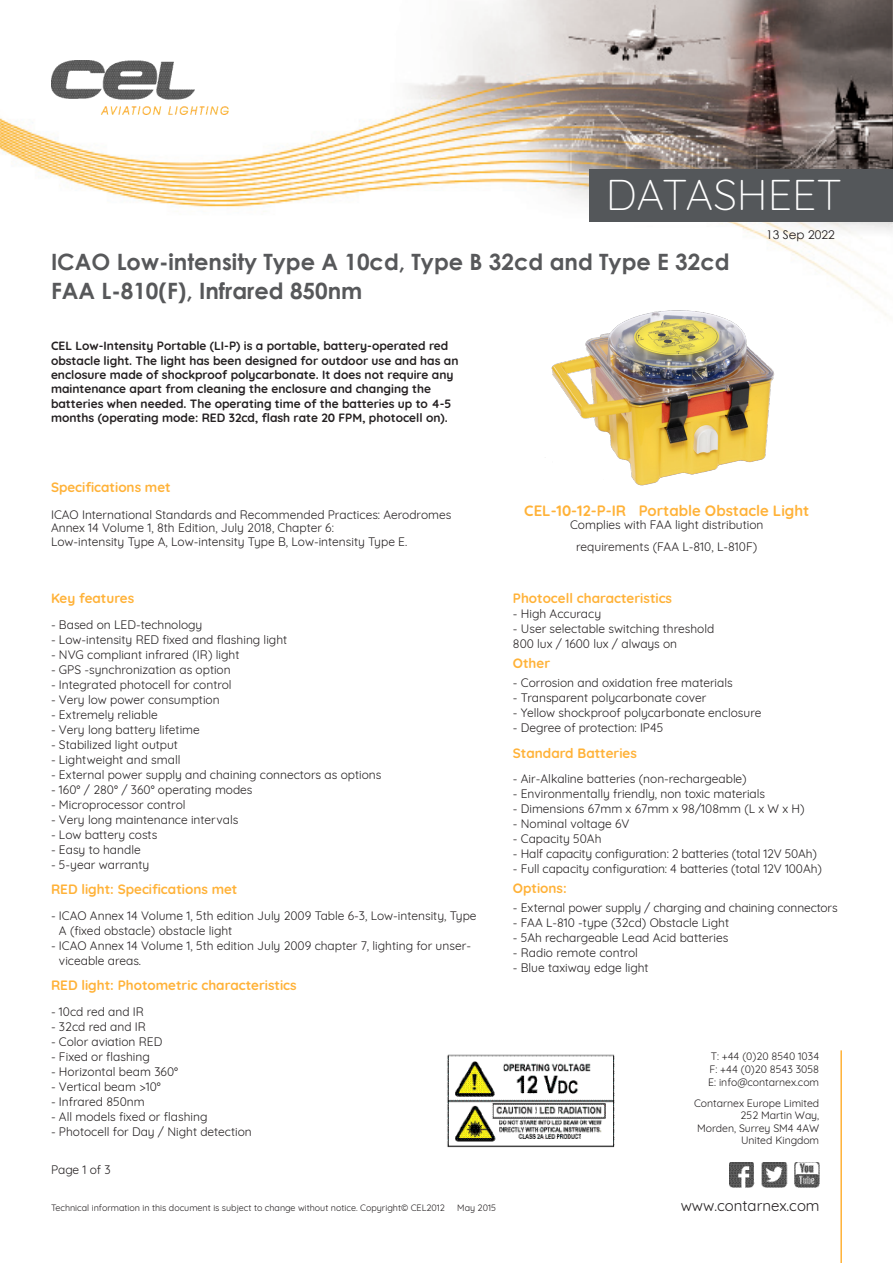
<style>
.page{position:relative;width:893px;height:1263px;background:#fff}
.page>*{position:absolute;margin:0;border:0;box-sizing:border-box;transform-origin:0 0}
.t1{font:300 42.9px "Quicksand";color:#fff}
.t2{font:700 22.5px "Century Gothic";color:#57585a}
.FIG_TITLE{font:700 15px "Quicksand";color:#ffb238}
.t3{font:15px "Quicksand";color:#231f20}
.HEAD1{font:700 13.5px "Quicksand";color:#ffb238}
.TEXT_nospace{font:700 13.5px "Quicksand";color:#ffb238}
.TEXT_nospace-2{font:12px/15px "Quicksand";color:#231f20}
.TEXT_nospace-3{font:700 12px "Quicksand";color:#231f20}
.FIG_TITLE-2{font:12px "Quicksand";color:#231f20}
.HEAD1-2{font:12px "Quicksand";color:#231f20}
.t4{font:12px "Century Gothic";color:#231f20}
.t5{font:10.5px/12.6px "Quicksand";color:#231f20;text-align:justify}
.t6{font:9px "Quicksand";color:#231f20}
</style>
<div class="page">
<img style="left:0;top:0;width:893px;height:315px">
<img style="left:51px;top:61px;width:177px;height:53px">
<div style="left:589px;top:169px;width:304px;height:52px;background:#54575a"></div>
<img style="left:730px;top:1163px;width:89px;height:24px">
<hr style="left:840px;top:1050px;width:2px;height:213px;background:#ffb238">
<img style="left:447px;top:1054px;width:167px;height:94px">
<img style="left:538px;top:300px;width:255px;height:186px">
<h1 class="t1" style="left:606px;top:161px;width:238px">DATASHEET</h1>
<p class="t2" style="left:51px;top:248px;width:680px">ICAO Low-intensity Type A 10cd, Type B 32cd and Type E 32cd</p>
<p class="t2" style="left:51px;top:277px;width:313px">FAA L-810(F), Infrared 850nm</p>
<p class="TEXT_nospace-3" style="left:51px;top:336px;width:399px">CEL Low-Intensity Portable (LI-P) is a portable, battery-operated red</p>
<p class="TEXT_nospace-3" style="left:51px;top:350px;width:409px">obstacle light. The light has been designed for outdoor use and has an</p>
<p class="TEXT_nospace-3" style="left:51px;top:365px;width:404px">enclosure made of shockproof polycarbonate. It does not require any</p>
<p class="TEXT_nospace-3" style="left:51px;top:379px;width:382px">maintenance apart from cleaning the enclosure and changing the</p>
<p class="TEXT_nospace-3" style="left:51px;top:394px;width:402px">batteries when needed. The operating time of the batteries up to 4-5</p>
<p class="TEXT_nospace-3" style="left:51px;top:408px;width:398px">months (operating mode: RED 32cd, flash rate 20 FPM, photocell on).</p>
<p class="t4" style="left:766px;top:226px;width:70px">13 Sep 2022</p>
<p class="HEAD1" style="left:51px;top:476px;width:121px">Specifications met</p>
<p class="HEAD1-2" style="left:51px;top:505px;width:402px">ICAO International Standards and Recommended Practices: Aerodromes</p>
<p class="TEXT_nospace-2" style="left:51px;top:519px;width:284px">Annex 14 Volume 1, 8th Edition, July 2018, Chapter 6:</p>
<p class="TEXT_nospace-2" style="left:51px;top:533px;width:358px">Low-intensity Type A, Low-intensity Type B, Low-intensity Type E.</p>
<p class="HEAD1" style="left:51px;top:587px;width:85px">Key features</p>
<p class="TEXT_nospace-2" style="left:51px;top:616px;width:153px">- Based on LED-technology</p>
<p class="TEXT_nospace-2" style="left:51px;top:631px;width:238px">- Low-intensity RED fixed and flashing light</p>
<p class="TEXT_nospace-2" style="left:51px;top:646px;width:190px">- NVG compliant infrared (IR) light</p>
<p class="TEXT_nospace-2" style="left:51px;top:661px;width:181px">- GPS -synchronization as option</p>
<p class="TEXT_nospace-2" style="left:51px;top:676px;width:182px">- Integrated photocell for control</p>
<p class="TEXT_nospace-2" style="left:51px;top:691px;width:170px">- Very low power consumption</p>
<p class="TEXT_nospace-2" style="left:51px;top:706px;width:108px">- Extremely reliable</p>
<p class="TEXT_nospace-2" style="left:51px;top:721px;width:150px">- Very long battery lifetime</p>
<p class="TEXT_nospace-2" style="left:51px;top:736px;width:128px">- Stabilized light output</p>
<p class="TEXT_nospace-2" style="left:51px;top:751px;width:131px">- Lightweight and small</p>
<p class="TEXT_nospace-2" style="left:51px;top:766px;width:332px">- External power supply and chaining connectors as options</p>
<p class="TEXT_nospace-2" style="left:51px;top:781px;width:203px">- 160° / 280° / 360° operating modes</p>
<p class="TEXT_nospace-2" style="left:51px;top:796px;width:136px">- Microprocessor control</p>
<p class="TEXT_nospace-2" style="left:51px;top:811px;width:189px">- Very long maintenance intervals</p>
<p class="TEXT_nospace-2" style="left:51px;top:826px;width:108px">- Low battery costs</p>
<p class="TEXT_nospace-2" style="left:51px;top:841px;width:91px">- Easy to handle</p>
<p class="TEXT_nospace-2" style="left:51px;top:856px;width:100px">- 5-year warranty</p>
<p class="HEAD1" style="left:51px;top:878px;width:188px">RED light: Specifications met</p>
<p class="TEXT_nospace-2" style="left:59px;top:907px;width:419px;text-indent:-8px">- ICAO Annex 14 Volume 1, 5th edition July 2009 Table 6-3, Low-intensity, Type<br>A (fixed obstacle) obstacle light</p>
<p class="TEXT_nospace-2" style="left:59px;top:937px;width:414px;text-indent:-8px">- ICAO Annex 14 Volume 1, 5th edition July 2009 chapter 7, lighting for unser&shy;viceable areas.</p>
<p class="HEAD1" style="left:51px;top:974px;width:247px">RED light: Photometric characteristics</p>
<p class="TEXT_nospace-2" style="left:51px;top:1003px;width:94px">- 10cd red and IR</p>
<p class="TEXT_nospace-2" style="left:51px;top:1018px;width:96px">- 32cd red and IR</p>
<p class="TEXT_nospace-2" style="left:51px;top:1033px;width:113px">- Color aviation RED</p>
<p class="TEXT_nospace-2" style="left:51px;top:1048px;width:100px">- Fixed or flashing</p>
<p class="TEXT_nospace-2" style="left:51px;top:1063px;width:129px">- Horizontal beam 360°</p>
<p class="TEXT_nospace-2" style="left:51px;top:1078px;width:111px">- Vertical beam &gt;10°</p>
<p class="TEXT_nospace-2" style="left:51px;top:1093px;width:95px">- Infrared 850nm</p>
<p class="TEXT_nospace-2" style="left:51px;top:1108px;width:158px">- All models fixed or flashing</p>
<p class="TEXT_nospace-2" style="left:51px;top:1123px;width:202px">- Photocell for Day / Night detection</p>
<p class="TEXT_nospace-2" style="left:51px;top:1161px;width:61px">Page 1 of 3</p>
<p class="FIG_TITLE" style="left:524px;top:498px;width:287px">CEL-10-12-P-IR Portable Obstacle Light</p>
<p class="FIG_TITLE-2" style="left:570px;top:515px;width:195px">Complies with FAA light distribution</p>
<p class="FIG_TITLE-2" style="left:576px;top:537px;width:182px">requirements (FAA L-810, L-810F)</p>
<p class="HEAD1" style="left:513px;top:587px;width:161px">Photocell characteristics</p>
<p class="TEXT_nospace-2" style="left:513px;top:605px;width:90px">- High Accuracy</p>
<p class="TEXT_nospace-2" style="left:513px;top:620px;width:203px">- User selectable switching threshold</p>
<p class="TEXT_nospace-2" style="left:513px;top:635px;width:166px">800 lux / 1600 lux / always on</p>
<p class="TEXT_nospace" style="left:513px;top:652px;width:39px">Other</p>
<p class="TEXT_nospace-2" style="left:513px;top:674px;width:221px">- Corrosion and oxidation free materials</p>
<p class="TEXT_nospace-2" style="left:513px;top:689px;width:195px">- Transparent polycarbonate cover</p>
<p class="TEXT_nospace-2" style="left:513px;top:704px;width:250px">- Yellow shockproof polycarbonate enclosure</p>
<p class="TEXT_nospace-2" style="left:513px;top:719px;width:152px">- Degree of protection: IP45</p>
<p class="HEAD1" style="left:513px;top:742px;width:126px">Standard Batteries</p>
<p class="TEXT_nospace-2" style="left:513px;top:770px;width:235px">- Air-Alkaline batteries (non-rechargeable)</p>
<p class="TEXT_nospace-2" style="left:513px;top:785px;width:254px">- Environmentally friendly, non toxic materials</p>
<p class="TEXT_nospace-2" style="left:513px;top:800px;width:293px">- Dimensions 67mm x 67mm x 98/108mm (L x W x H)</p>
<p class="TEXT_nospace-2" style="left:513px;top:815px;width:118px">- Nominal voltage 6V</p>
<p class="TEXT_nospace-2" style="left:513px;top:830px;width:90px">- Capacity 50Ah</p>
<p class="TEXT_nospace-2" style="left:513px;top:845px;width:305px">- Half capacity configuration: 2 batteries (total 12V 50Ah)</p>
<p class="TEXT_nospace-2" style="left:513px;top:860px;width:310px">- Full capacity configuration: 4 batteries (total 12V 100Ah)</p>
<p class="TEXT_nospace" style="left:513px;top:877px;width:55px">Options:</p>
<p class="TEXT_nospace-2" style="left:513px;top:899px;width:326px">- External power supply / charging and chaining connectors</p>
<p class="TEXT_nospace-2" style="left:513px;top:914px;width:218px">- FAA L-810 -type (32cd) Obstacle Light</p>
<p class="TEXT_nospace-2" style="left:513px;top:929px;width:217px">- 5Ah rechargeable Lead Acid batteries</p>
<p class="TEXT_nospace-2" style="left:513px;top:944px;width:127px">- Radio remote control</p>
<p class="TEXT_nospace-2" style="left:513px;top:959px;width:137px">- Blue taxiway edge light</p>
<p class="t5" style="left:708px;top:1049px;width:112px">T: +44 (0)20 8540 1034<br>F: +44 (0)20 8543 3058<br>E: info@contarnex.com</p>
<p class="t5" style="left:694px;top:1095px;width:127px;text-align:right">Contarnex Europe Limited<br>252 Martin Way,<br>Morden, Surrey SM4 4AW<br>United Kingdom</p>
<p class="t6" style="left:51px;top:1201px;width:395px">Technical information in this document is subject to change without notice. Copyright© CEL2012</p>
<p class="t6" style="left:457px;top:1201px;width:40px">May 2015</p>
<p class="t3" style="left:681px;top:1194px;width:140px">www.contarnex.com</p>
</div>
